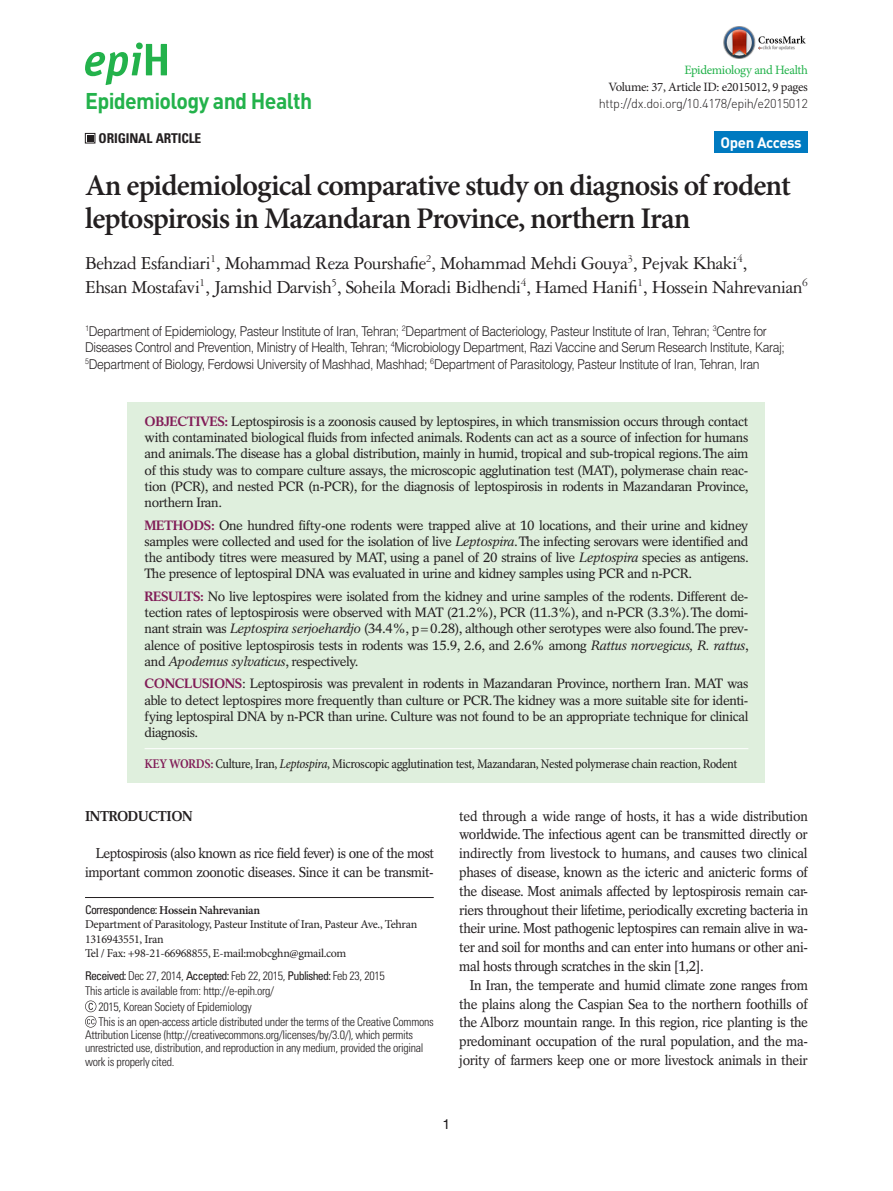
<style>
.page{position:relative;width:893px;height:1191px;background:#fff}
.page>*{position:absolute;margin:0;border:0;box-sizing:border-box;transform-origin:0 0}
.제목{font:600 30px/33px "Minion Pro";letter-spacing:-.03em;color:#231f20}
.t1{font:700 22.5px "DIN Pro";letter-spacing:-.03em;color:#23b24b;scale:.95 1}
.저자{font:19.5px/23.4px "Garamond 3 LT Std";letter-spacing:-.025em;color:#231f20}
.t2{font:700 15px "DIN Pro";letter-spacing:-.025em;color:#fff}
.본문{font:14.25px/18.8px "Rotation LT Std";letter-spacing:-.03em;color:#231f20;text-align:justify;scale:.95 1}
.본문_대제목{font:700 14.25px "Rotation LT Std";letter-spacing:-.025em;color:#231f20;scale:.95 1}
.t3{font:13.95px "Helvetica LT Std";color:#231f20}
.초록{font:13.5px/16.2px "Rotation LT Std";letter-spacing:-.03em;color:#231f20;text-align:justify}
.소속{font:300 13.5px/16.2px "Helvetica LT Std";letter-spacing:-.03em;color:#231f20;scale:.9 1}
.키워드{font:condensed 13.5px "Minion Pro";letter-spacing:-.03em;color:#231f20}
.t4{font:700 condensed 13.5px "Univers LT Std";letter-spacing:-.01em;color:#231f20}
.t5{font:300 12.75px "DIN Pro";letter-spacing:-.025em;color:#231f20}
.t6{font:12.75px "Minion Pro";letter-spacing:-.025em;color:#231f20}
.t7{font:12.75px "Minion Pro";letter-spacing:-.025em;color:#23b24b}
.교신저자_저작권등{font:300 condensed 12px/13.2px "Univers LT Std";letter-spacing:-.025em;color:#231f20}
.교신저자{font:12px/14.4px "Minion Pro";letter-spacing:-.025em;color:#231f20}
.교신저자-2{font:600 12px "Minion Pro";letter-spacing:-.025em;color:#231f20}
.s1{font-weight:700;color:#811c57}
.s2{font-style:italic}
.s3{font-weight:600;color:#811c57}
.s4{font-family:"Univers LT Std";font-weight:400;font-stretch:condensed}
.s5{font-weight:400}
</style>
<div class="page">
<svg style="left:85px;top:43px;width:82px;height:42px"></svg>
<div style="left:85px;top:133px;width:10px;height:10px;border:1px solid #231f20"></div>
<div style="left:87px;top:135px;width:7px;height:7px;background:#231f20"></div>
<div style="left:714px;top:132px;width:94px;height:21px;background:#007ac0"></div>
<div style="left:128px;top:402px;width:637px;height:381px;background:#dfefdd"></div>
<hr style="left:145px;top:748px;width:603px;height:1px;background:#fff">
<hr style="left:85px;top:897px;width:349px;height:1px;background:#231f20">
<svg style="left:85px;top:1000px;width:11px;height:27px"></svg>
<img style="left:723px;top:26px;width:83px;height:32px">
<p class="t1" style="left:85px;top:85px;width:241px">Epidemiology and Health</p>
<p class="t7" style="left:684px;top:62px;width:125px">Epidemiology and Health</p>
<p class="t6" style="left:608px;top:78px;width:201px">Volume: 37, Article ID: e2015012, 9 pages</p>
<p class="t5" style="left:599px;top:95px;width:211px">http://dx.doi.org/10.4178/epih/e2015012</p>
<p class="t4" style="left:99px;top:130px;width:104px">ORIGINAL ARTICLE</p>
<p class="t2" style="left:721px;top:132px;width:83px">Open Access</p>
<p class="제목" style="left:85px;top:169px;width:707px">An epidemiological comparative study on diagnosis of rodent leptospirosis in Mazandaran Province, northern Iran</p>
<p class="저자" style="left:85px;top:252px;width:724px">Behzad Esfandiari<sup>1</sup>, Mohammad Reza Pourshafie<sup>2</sup>, Mohammad Mehdi Gouya<sup>3</sup>, Pejvak Khaki<sup>4</sup>,<br>Ehsan Mostafavi<sup>1</sup>, Jamshid Darvish<sup>5</sup>, Soheila Moradi Bidhendi<sup>4</sup>, Hamed Hanifi<sup>1</sup>, Hossein Nahrevanian<sup>6</sup></p>
<p class="소속" style="left:85px;top:323px;width:779px"><sup>1</sup>Department of Epidemiology, Pasteur Institute of Iran, Tehran; <sup>2</sup>Department of Bacteriology, Pasteur Institute of Iran, Tehran; <sup>3</sup>Centre for<br>Diseases Control and Prevention, Ministry of Health, Tehran; <sup>4</sup>Microbiology Department, Razi Vaccine and Serum Research Institute, Karaj;<br><sup>5</sup>Department of Biology, Ferdowsi University of Mashhad, Mashhad; <sup>6</sup>Department of Parasitology, Pasteur Institute of Iran, Tehran, Iran</p>
<p class="초록" style="left:145px;top:413px;width:605px"><span class="s1">OBJECTIVES:</span> Leptospirosis is a zoonosis caused by leptospires, in which transmission occurs through contact with contaminated biological fluids from infected animals. Rodents can act as a source of infection for humans and animals. The disease has a global distribution, mainly in humid, tropical and sub-tropical regions. The aim of this study was to compare culture assays, the microscopic agglutination test (MAT), polymerase chain reac&shy;tion (PCR), and nested PCR (n-PCR), for the diagnosis of leptospirosis in rodents in Mazandaran Province, northern Iran.</p>
<p class="초록" style="left:145px;top:517px;width:606px"><span class="s1">METHODS:</span> One hundred fifty-one rodents were trapped alive at 10 locations, and their urine and kidney samples were collected and used for the isolation of live <span class="s2">Leptospira</span>. The infecting serovars were identified and the antibody titres were measured by MAT, using a panel of 20 strains of live <span class="s2">Leptospira</span> species as antigens.<br>The presence of leptospiral DNA was evaluated in urine and kidney samples using PCR and n-PCR.</p>
<p class="초록" style="left:145px;top:588px;width:606px"><span class="s1">RESULTS:</span> No live leptospires were isolated from the kidney and urine samples of the rodents. Different de&shy;tection rates of leptospirosis were observed with MAT (21.2%), PCR (11.3%), and n-PCR (3.3%). The domi&shy;nant strain was <span class="s2">Leptospira serjoehardjo</span> (34.4%, p=0.28), although other serotypes were also found. The prev&shy;alence of positive leptospirosis tests in rodents was 15.9, 2.6, and 2.6% among <span class="s2">Rattus norvegicus, R. rattus</span>, and <span class="s2">Apodemus sylvaticus</span>, respectively.</p>
<p class="초록" style="left:145px;top:675px;width:605px"><span class="s1">CONCLUSIONS</span>: Leptospirosis was prevalent in rodents in Mazandaran Province, northern Iran. MAT was able to detect leptospires more frequently than culture or PCR. The kidney was a more suitable site for identi&shy;fying leptospiral DNA by n-PCR than urine. Culture was not found to be an appropriate technique for clinical diagnosis.</p>
<p class="키워드" style="left:145px;top:755px;width:594px"><span class="s3">KEY WORDS:</span> Culture, Iran, <span class="s2">Leptospira</span>, Microscopic agglutination test, Mazandaran, Nested polymerase chain reaction, Rodent</p>
<p class="본문_대제목" style="left:85px;top:807px;width:115px">INTRODUCTION</p>
<p class="본문" style="left:85px;top:844px;width:369px;text-align:right">Leptospirosis (also known as rice field fever) is one of the most important common zoonotic diseases. Since it can be transmit-</p>
<p class="본문" style="left:459px;top:806px;width:369px">ted through a wide range of hosts, it has a wide distribution worldwide. The infectious agent can be transmitted directly or indirectly from livestock to humans, and causes two clinical phases of disease, known as the icteric and anicteric forms of the disease. Most animals affected by leptospirosis remain car&shy;riers throughout their lifetime, periodically excreting bacteria in their urine. Most pathogenic leptospires can remain alive in wa&shy;ter and soil for months and can enter into humans or other ani&shy;mal hosts through scratches in the skin [1,2].</p>
<p class="본문" style="left:459px;top:975px;width:369px;text-indent:11px">In Iran, the temperate and humid climate zone ranges from the plains along the Caspian Sea to the northern foothills of the Alborz mountain range. In this region, rice planting is the predominant occupation of the rural population, and the ma&shy;jority of farmers keep one or more livestock animals in their</p>
<p class="교신저자-2" style="left:85px;top:901px;width:177px"><span class="s4">Correspondence:</span> Hossein Nahrevanian</p>
<p class="교신저자" style="left:85px;top:917px;width:334px">Department of Parasitology, Pasteur Institute of Iran, Pasteur Ave., Tehran<br>1316943551, Iran</p>
<p class="교신저자" style="left:85px;top:946px;width:263px">Tel / Fax: +98-21-66968855, E-mail:mobcghn@gmail.com</p>
<p class="교신저자_저작권등" style="left:85px;top:969px;width:301px"><span class="s5">Received:</span> Dec 27, 2014, <span class="s5">Accepted:</span> Feb 22, 2015, <span class="s5">Published:</span> Feb 23, 2015</p>
<p class="교신저자_저작권등" style="left:85px;top:984px;width:191px">This article is available from: http://e-epih.org/</p>
<p class="교신저자_저작권등" style="left:98px;top:999px;width:155px">2015, Korean Society of Epidemiology</p>
<p class="교신저자_저작권등" style="left:85px;top:1015px;width:350px;text-indent:13px">This is an open-access article distributed under the terms of the Creative Commons Attribution License (http://creativecommons.org/licenses/by/3.0/), which permits unrestricted use, distribution, and reproduction in any medium, provided the original work is properly cited.</p>
<p class="t3" style="left:443px;top:1116px;width:9px">1</p>
</div>
